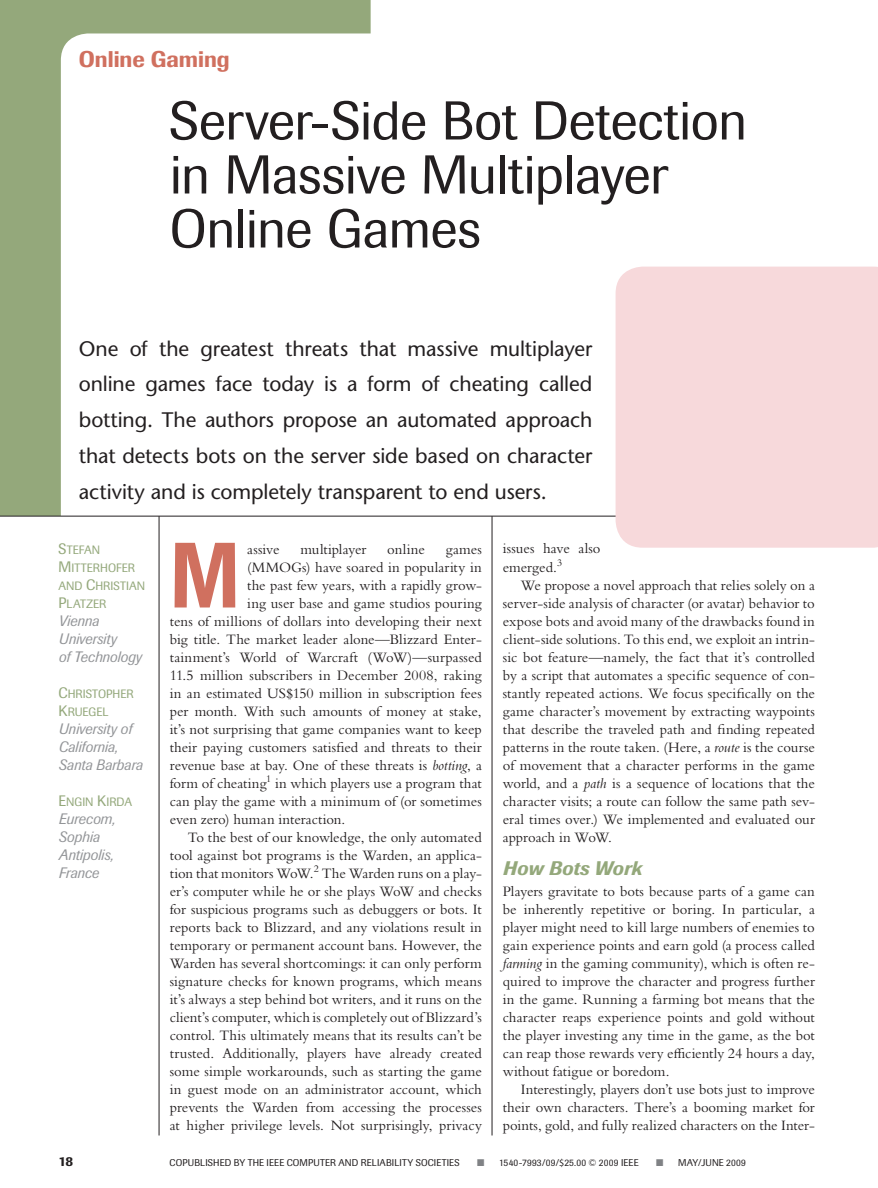
<style>
.page{position:relative;width:878px;height:1188px;background:#fff}
.page>*{position:absolute;margin:0;border:0;box-sizing:border-box;transform-origin:0 0}
.t1{font:500 91.5px "Imago";color:#d0705f;scale:.8 1}
.t2{font:54px/54px "Imago";letter-spacing:-.015em;color:#231f20}
.t3{font:500 22.5px "Imago";letter-spacing:-.005em;color:#d0705f}
.t4{font:500 21px/36px "Stone Sans Std";letter-spacing:-.005em;color:#231f20;text-align:justify}
.t5{font:italic 500 19.5px "Imago";color:#94a87b}
.t6{font:15px/18px "Bembo Std";color:#231f20;text-align:justify}
.t7{font:italic 15px/18px "Imago";color:#939598}
.t8{font:500 13.5px "Imago";color:#231f20}
.t9{font:12px/18px "Imago Book SC800";letter-spacing:-.005em;color:#94a87b}
.t10{font:9.75px "Imago";letter-spacing:.015em;color:#231f20}
.s1{font-size:15px}
.s2{font-style:italic}
.s3{color:#808285}
</style>
<div class="page">
<svg style="left:0;top:0;width:370px;height:516px"></svg>
<hr style="left:0;top:516px;width:814px;height:1px;background:#231f20">
<hr style="left:159px;top:516px;width:1px;height:620px;background:#231f20">
<hr style="left:491px;top:516px;width:1px;height:620px;background:#231f20">
<div style="left:615px;top:267px;width:263px;height:281px;background:#f7d9db"></div>
<h3 class="t3" style="left:79px;top:46px;width:152px">Online Gaming</h3>
<h2 class="t2" style="left:170px;top:94px;width:579px">Server-Side Bot Detection in Massive Multiplayer<br>Online Games</h2>
<p class="t4" style="left:79px;top:330px;width:515px">One of the greatest threats that massive multiplayer online games face today is a form of cheating called botting. The authors propose an automated approach that detects bots on the server side based on character activity and is completely transparent to end users.</p>
<p class="t9" style="left:58px;top:540px;width:88px"><span class="s1">S</span>TEFAN<br><span class="s1">M</span>ITTERHOFER<br>AND <span class="s1">C</span>HRISTIAN<br><span class="s1">P</span>LATZER</p>
<p class="t7" style="left:59px;top:611px;width:85px">Vienna<br>University<br>of Technology</p>
<p class="t9" style="left:58px;top:684px;width:76px"><span class="s1">C</span>HRISTOPHER<br><span class="s1">K</span>RUEGEL</p>
<p class="t7" style="left:58px;top:719px;width:86px">University of<br>California,<br>Santa Barbara</p>
<p class="t9" style="left:58px;top:792px;width:75px"><span class="s1">E</span>NGIN <span class="s1">K</span>IRDA</p>
<p class="t7" style="left:58px;top:809px;width:58px">Eurecom,<br>Sophia<br>Antipolis,<br>France</p>
<h1 class="t1" style="left:170px;top:520px;width:89px">M</h1>
<p class="t6" style="left:247px;top:540px;width:34px">assive</p>
<p class="t6" style="left:300px;top:540px;width:67px">multiplayer</p>
<p class="t6" style="left:387px;top:540px;width:39px">online</p>
<p class="t6" style="left:446px;top:540px;width:37px">games</p>
<p class="t6" style="left:503px;top:540px;width:99px">issues have also emerged.<sup>3</sup></p>
<p class="t6" style="left:503px;top:576px;width:313px;text-indent:18px">We propose a novel approach that relies solely on a server-side analysis of character (or avatar) behavior to expose bots and avoid many of the drawbacks found in client-side solutions. To this end, we exploit an intrin&shy;sic bot feature—namely, the fact that it’s controlled by a script that automates a specific sequence of con&shy;stantly repeated actions. We focus specifically on the game character’s movement by extracting waypoints that describe the traveled path and finding repeated patterns in the route taken. (Here, a <span class="s2">route</span> is the course of movement that a character performs in the game world, and a <span class="s2">path</span> is a sequence of locations that the character visits; a route can follow the same path sev&shy;eral times over.) We implemented and evaluated our approach in WoW.</p>
<h3 class="t5" style="left:503px;top:856px;width:140px">How Bots Work</h3>
<p class="t6" style="left:503px;top:882px;width:313px">Players gravitate to bots because parts of a game can be inherently repetitive or boring. In particular, a player might need to kill large numbers of enemies to gain experience points and earn gold (a process called <span class="s2">farming</span> in the gaming community), which is often re&shy;quired to improve the character and progress further in the game. Running a farming bot means that the character reaps experience points and gold without the player investing any time in the game, as the bot can reap those rewards very efficiently 24 hours a day, without fatigue or boredom.</p>
<p class="t6" style="left:503px;top:1080px;width:313px;text-indent:18px">Interestingly, players don’t use bots just to improve their own characters. There’s a booming market for points, gold, and fully realized characters on the Inter-</p>
<p class="t6" style="left:247px;top:558px;width:236px">(MMOGs) have soared in popularity in</p>
<p class="t6" style="left:247px;top:576px;width:236px">the past few years, with a rapidly grow-</p>
<p class="t6" style="left:247px;top:594px;width:236px">ing user base and game studios pouring</p>
<p class="t6" style="left:170px;top:612px;width:313px">tens of millions of dollars into developing their next</p>
<p class="t6" style="left:170px;top:630px;width:313px">big title. The market leader alone—Blizzard Enter-</p>
<p class="t6" style="left:170px;top:648px;width:313px">tainment’s World of Warcraft (WoW)—surpassed</p>
<p class="t6" style="left:170px;top:666px;width:313px">11.5 million subscribers in December 2008, raking</p>
<p class="t6" style="left:170px;top:684px;width:313px">in an estimated US$150 million in subscription fees</p>
<p class="t6" style="left:170px;top:702px;width:313px">per month. With such amounts of money at stake,</p>
<p class="t6" style="left:170px;top:720px;width:313px">it’s not surprising that game companies want to keep</p>
<p class="t6" style="left:170px;top:738px;width:313px">their paying customers satisfied and threats to their</p>
<p class="t6" style="left:170px;top:756px;width:313px">revenue base at bay. One of these threats is <span class="s2">botting</span>, a</p>
<p class="t6" style="left:170px;top:774px;width:313px">form of cheating<sup>1</sup> in which players use a program that</p>
<p class="t6" style="left:170px;top:792px;width:313px">can play the game with a minimum of (or sometimes</p>
<p class="t6" style="left:170px;top:810px;width:177px">even zero) human interaction.</p>
<p class="t6" style="left:188px;top:828px;width:295px">To the best of our knowledge, the only automated</p>
<p class="t6" style="left:170px;top:846px;width:313px">tool against bot programs is the Warden, an applica-</p>
<p class="t6" style="left:170px;top:864px;width:313px">tion that monitors WoW.<sup>2</sup> The Warden runs on a play-</p>
<p class="t6" style="left:170px;top:882px;width:313px">er’s computer while he or she plays WoW and checks</p>
<p class="t6" style="left:170px;top:900px;width:313px">for suspicious programs such as debuggers or bots. It</p>
<p class="t6" style="left:170px;top:918px;width:313px">reports back to Blizzard, and any violations result in</p>
<p class="t6" style="left:170px;top:936px;width:313px">temporary or permanent account bans. However, the</p>
<p class="t6" style="left:170px;top:954px;width:313px">Warden has several shortcomings: it can only perform</p>
<p class="t6" style="left:170px;top:972px;width:313px">signature checks for known programs, which means</p>
<p class="t6" style="left:170px;top:990px;width:313px">it’s always a step behind bot writers, and it runs on the</p>
<p class="t6" style="left:170px;top:1008px;width:313px">client’s computer, which is completely out of Blizzard’s</p>
<p class="t6" style="left:170px;top:1026px;width:313px">control. This ultimately means that its results can’t be</p>
<p class="t6" style="left:170px;top:1044px;width:313px">trusted. Additionally, players have already created</p>
<p class="t6" style="left:170px;top:1062px;width:313px">some simple workarounds, such as starting the game</p>
<p class="t6" style="left:170px;top:1080px;width:313px">in guest mode on an administrator account, which</p>
<p class="t6" style="left:170px;top:1098px;width:313px">prevents the Warden from accessing the processes</p>
<p class="t6" style="left:170px;top:1116px;width:313px">at higher privilege levels. Not surprisingly, privacy</p>
<p class="t8" style="left:58px;top:1153px;width:16px">18</p>
<p class="t10" style="left:169px;top:1156px;width:103px">COPublished by the IEEE</p>
<p class="t10" style="left:287px;top:1156px;width:136px">Computer and Reliability Soc</p>
<p class="t10" style="left:434px;top:1156px;width:27px">ieties</p>
<p class="t10" style="left:477px;top:1156px;width:150px"><span class="s3">■</span> 1540-7993/09/$25.00 © 2009 IEEE</p>
<p class="t10" style="left:656px;top:1156px;width:30px"><span class="s3">■</span> MAY</p>
<p class="t10" style="left:698px;top:1156px;width:15px">/JUNE</p>
<p class="t10" style="left:726px;top:1156px;width:21px">2009</p>
</div>
